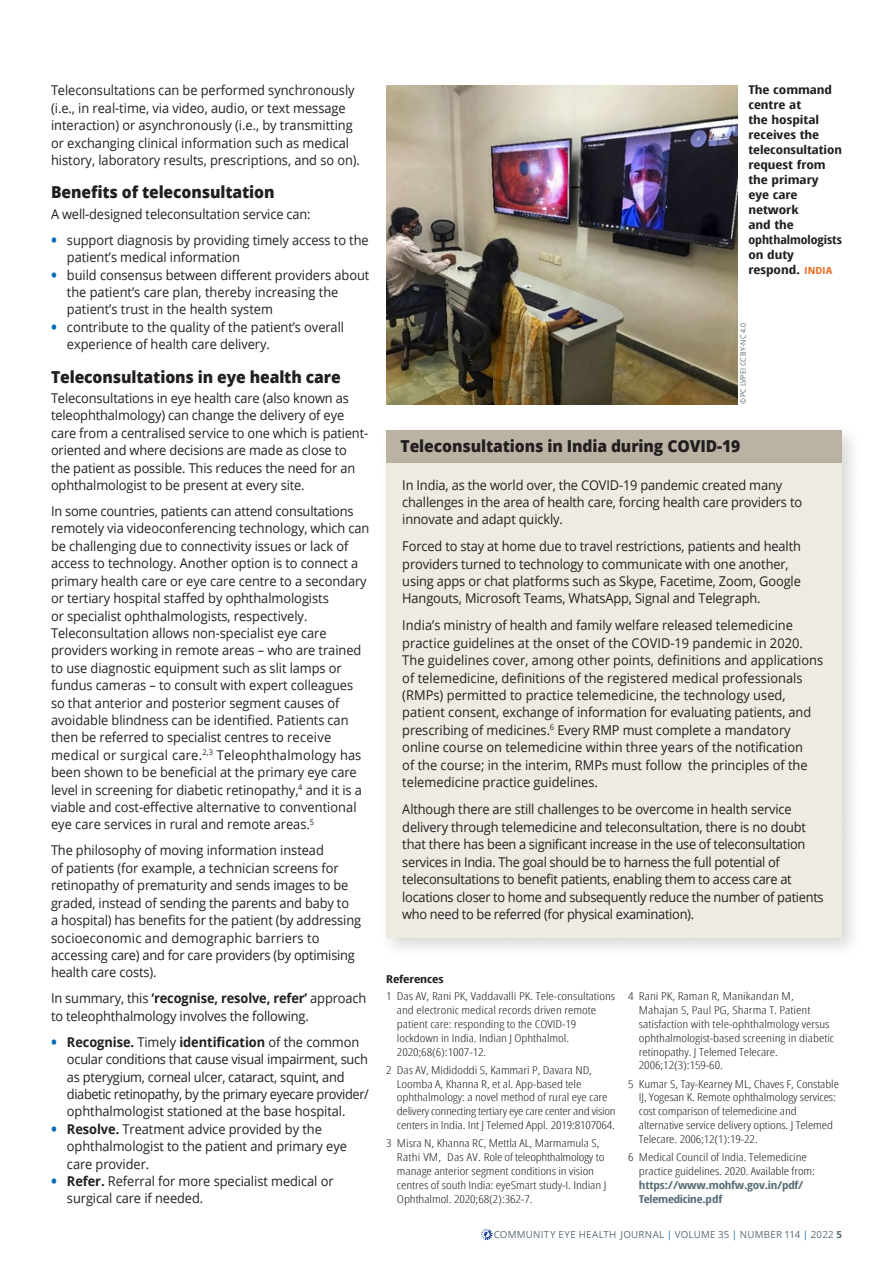
<style>
.page{position:relative;width:893px;height:1263px;background:#fff}
.page>*{position:absolute;margin:0;border:0;box-sizing:border-box;transform-origin:0 0}
.t1{font:800 16.5px "Open Sans";letter-spacing:-.005em;color:#231f20;scale:.95 1}
.t2{font:13.5px/17.4px "Open Sans";letter-spacing:-.005em;color:#231f20;scale:.95 1}
.t3{font:700 12px/15px "Open Sans Condensed";color:#231f20;scale:1.26 1}
.t4{font:300 10.8px/14px "Open Sans Condensed";letter-spacing:-.005em;color:#231f20;scale:1.27 1}
.t5{font:700 10.8px/14px "Open Sans Condensed";letter-spacing:-.02em;color:#586d75;scale:1.2 1}
.t6{font:700 10.8px "Open Sans Condensed";letter-spacing:-.01em;color:#231f20;scale:1.27 1}
.t7{font:9.75px "Open Sans";letter-spacing:.025em;color:#586d75}
.t8{font:7.5px "Open Sans";color:#586d75;scale:.95 1}
.s1{font-weight:700;font-size:16.5px;color:#006cb7}
.s2{font-weight:700}
.s3{font-size:9.75px;color:#e96d24}
.s4{color:#006cb7}
</style>
<div class="page">
<svg style="left:481px;top:1229px;width:11px;height:11px"></svg>
<div style="left:378px;top:422px;width:486px;height:63px;background:#231f20;opacity:.18"></div>
<div style="left:386px;top:431px;width:456px;height:32px;background:#bab3a3"></div>
<div style="left:378px;top:455px;width:486px;height:505px;background:#231f20;opacity:.18"></div>
<div style="left:386px;top:463px;width:456px;height:475px;background:#eeebe2"></div>
<img style="left:386px;top:85px;width:351px;height:319px">
<p class="t2" style="left:51px;top:81px;width:327px">Teleconsultations can be performed synchronously (i.e., in real-time, via video, audio, or text message interaction) or asynchronously (i.e., by transmitting or exchanging clinical information such as medical history, laboratory results, prescriptions, and so on).</p>
<p class="t1" style="left:51px;top:180px;width:237px">Benefits of teleconsultation</p>
<p class="t2" style="left:51px;top:205px;width:275px">A well-designed teleconsultation service can:</p>
<p class="t2" style="left:67px;top:231px;width:319px;text-indent:-16px"><span class="s1">•</span> support diagnosis by providing timely access to the patient’s medical information</p>
<p class="t2" style="left:67px;top:266px;width:320px;text-indent:-16px"><span class="s1">•</span> build consensus between different providers about the patient’s care plan, thereby increasing the patient’s trust in the health system</p>
<p class="t2" style="left:67px;top:318px;width:293px;text-indent:-16px"><span class="s1">•</span> contribute to the quality of the patient’s overall experience of health care delivery.</p>
<p class="t1" style="left:51px;top:364px;width:306px">Teleconsultations in eye health care</p>
<p class="t2" style="left:51px;top:389px;width:335px">Teleconsultations in eye health care (also known as teleophthalmology) can change the delivery of eye care from a centralised service to one which is patient&shy;oriented and where decisions are made as close to the patient as possible. This reduces the need for an ophthalmologist to be present at every site.</p>
<p class="t2" style="left:51px;top:502px;width:337px">In some countries, patients can attend consultations remotely via videoconferencing technology, which can be challenging due to connectivity issues or lack of access to technology. Another option is to connect a primary health care or eye care centre to a secondary or tertiary hospital staffed by ophthalmologists<br>or specialist ophthalmologists, respectively.<br>Teleconsultation allows non-specialist eye care providers working in remote areas – who are trained to use diagnostic equipment such as slit lamps or fundus cameras – to consult with expert colleagues so that anterior and posterior segment causes of avoidable blindness can be identified. Patients can then be referred to specialist centres to receive medical or surgical care.<sup>2,3</sup> Teleophthalmology has been shown to be beneficial at the primary eye care level in screening for diabetic retinopathy,<sup>4</sup> and it is a viable and cost-effective alternative to conventional eye care services in rural and remote areas.<sup>5</sup></p>
<p class="t2" style="left:51px;top:841px;width:328px">The philosophy of moving information instead<br>of patients (for example, a technician screens for retinopathy of prematurity and sends images to be graded, instead of sending the parents and baby to<br>a hospital) has benefits for the patient (by addressing socioeconomic and demographic barriers to accessing care) and for care providers (by optimising health care costs).</p>
<p class="t2" style="left:51px;top:989px;width:333px">In summary, this <span class="s2">‘recognise, resolve, refer’</span> approach to teleophthalmology involves the following.</p>
<p class="t2" style="left:67px;top:1033px;width:319px;text-indent:-16px"><span class="s1">•</span> <span class="s2">Recognise.</span> Timely <span class="s2">identification</span> of the common ocular conditions that cause visual impairment, such as pterygium, corneal ulcer, cataract, squint, and diabetic retinopathy, by the primary eyecare provider/ ophthalmologist stationed at the base hospital.</p>
<p class="t2" style="left:67px;top:1120px;width:296px;text-indent:-16px"><span class="s1">•</span> <span class="s2">Resolve.</span> Treatment advice provided by the ophthalmologist to the patient and primary eye care provider.</p>
<p class="t2" style="left:67px;top:1172px;width:282px;text-indent:-16px"><span class="s1">•</span> <span class="s2">Refer.</span> Referral for more specialist medical or surgical care if needed.</p>
<p class="t3" style="left:748px;top:82px;width:76px">The command centre at<br>the hospital receives the teleconsultation request from the primary eye care network<br>and the ophthalmologists on duty respond. <span class="s3">INDIA</span></p>
<p class="t8" style="left:738px;top:404px;width:87px;rotate:-90deg">© PC LVPEI CC BY-NC 4.0</p>
<p class="t1" style="left:401px;top:434px;width:359px">Teleconsultations in India during COVID-19</p>
<p class="t2" style="left:402px;top:476px;width:422px">In India, as the world over, the COVID-19 pandemic created many challenges in the area of health care, forcing health care providers to innovate and adapt quickly.</p>
<p class="t2" style="left:402px;top:537px;width:421px">Forced to stay at home due to travel restrictions, patients and health providers turned to technology to communicate with one another, using apps or chat platforms such as Skype, Facetime, Zoom, Google Hangouts, Microsoft Teams, WhatsApp, Signal and Telegraph.</p>
<p class="t2" style="left:402px;top:616px;width:445px">India’s ministry of health and family welfare released telemedicine practice guidelines at the onset of the COVID-19 pandemic in 2020.<br>The guidelines cover, among other points, definitions and applications of telemedicine, definitions of the registered medical professionals (RMPs) permitted to practice telemedicine, the technology used, patient consent, exchange of information for evaluating patients, and prescribing of medicines.<sup>6</sup> Every RMP must complete a mandatory online course on telemedicine within three years of the notification<br>of the course; in the interim, RMPs must follow the principles of the telemedicine practice guidelines.</p>
<p class="t2" style="left:402px;top:800px;width:445px">Although there are still challenges to be overcome in health service delivery through telemedicine and teleconsultation, there is no doubt that there has been a significant increase in the use of teleconsultation services in India. The goal should be to harness the full potential of teleconsultations to benefit patients, enabling them to access care at locations closer to home and subsequently reduce the number of patients who need to be referred (for physical examination).</p>
<p class="t6" style="left:386px;top:971px;width:47px">References</p>
<p class="t4" style="left:397px;top:989px;width:173px;text-indent:-11px">1 Das AV, Rani PK, Vaddavalli PK. Tele-consultations and electronic medical records driven remote patient care: responding to the COVID-19 lockdown in India. Indian J Ophthalmol.<br>2020;68(6):1007-12.</p>
<p class="t4" style="left:397px;top:1062px;width:174px;text-indent:-11px">2 Das AV, Mididoddi S, Kammari P, Davara ND, Loomba A, Khanna R, et al. App-based tele ophthalmology: a novel method of rural eye care delivery connecting tertiary eye care center and vision centers in India. Int J Telemed Appl. 2019:8107064.</p>
<p class="t4" style="left:397px;top:1136px;width:166px;text-indent:-11px">3 Misra N, Khanna RC, Mettla AL, Marmamula S, Rathi VM, Das AV. Role of teleophthalmology to manage anterior segment conditions in vision centres of south India: eyeSmart study-I. Indian J Ophthalmol. 2020;68(2):362-7.</p>
<p class="t4" style="left:639px;top:989px;width:155px;text-indent:-11px">4 Rani PK, Raman R, Manikandan M, Mahajan S, Paul PG, Sharma T. Patient satisfaction with tele-ophthalmology versus ophthalmologist-based screening in diabetic retinopathy. J Telemed Telecare.<br>2006;12(3):159-60.</p>
<p class="t4" style="left:639px;top:1076px;width:159px;text-indent:-11px">5 Kumar S, Tay-Kearney ML, Chaves F, Constable IJ, Yogesan K. Remote ophthalmology services: cost comparison of telemedicine and alternative service delivery options. J Telemed Telecare. 2006;12(1):19-22.</p>
<p class="t4" style="left:639px;top:1150px;width:140px;text-indent:-11px">6 Medical Council of India. Telemedicine practice guidelines. 2020. Available from:</p>
<p class="t5" style="left:639px;top:1178px;width:139px">https://www.mohfw.gov.in/pdf/<br>Telemedicine.pdf</p>
<p class="t7" style="left:494px;top:1228px;width:350px">COMMUNITY EYE HEALTH JOURNAL <span class="s4">|</span> VOLUME 35 <span class="s4">|</span> NUMBER 114 <span class="s4">|</span> 2022 <span class="s2">5</span></p>
</div>
